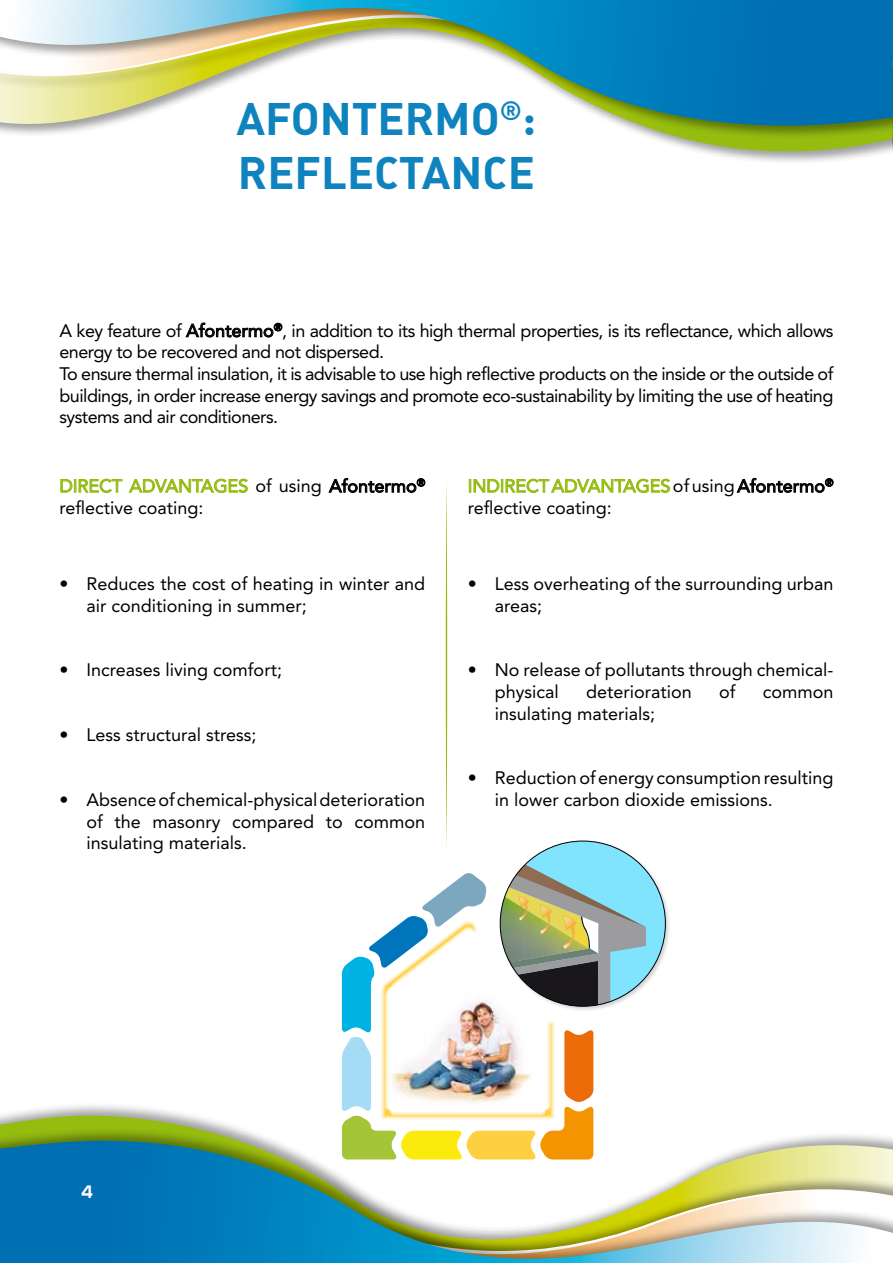
<style>
.page{position:relative;width:893px;height:1263px;background:#fff}
.page>*{position:absolute;margin:0;border:0;box-sizing:border-box;transform-origin:0 0}
.t1{font:45px/54px "DIN Bold Alternate";color:#0e83bd}
.t2{font:18px/21.6px "Avenir LT Std";color:#000}
.t3{font:18px/21.6px "Avenir LT Std";letter-spacing:-.03em;color:#000}
.t4{font:700 18px "Nexa";color:#fff}
.s1{color:#94bc11}
</style>
<div class="page">
<svg style="left:0;top:1105px;width:230px;height:21px"></svg>
<div style="left:0;top:1126px;width:893px;height:137px;background:#000;opacity:.38"></div>
<svg style="left:0;top:1141px;width:893px;height:122px"></svg>
<svg style="left:661px;top:140px;width:231px;height:22px"></svg>
<div style="left:0;top:0;width:892px;height:140px;background:#000;opacity:.38"></div>
<svg style="left:0;top:0;width:892px;height:134px"></svg>
<svg style="left:892px;top:0;width:1px;height:151px"></svg>
<div style="left:499px;top:840px;width:173px;height:172px;background:#000;opacity:.18"></div>
<div style="left:500px;top:841px;width:165px;height:165px;background:#80e4ff;border-radius:50%"></div>
<svg style="left:342px;top:481px;width:304px;height:678px"></svg>
<h1 class="t1" style="left:237px;top:90px;width:301px">AFONTERMO<sup>®</sup>:<br>REFLECTANCE</h1>
<p class="t3" style="left:60px;top:320px;width:775px">A key feature of Afontermo<sup>®</sup>, in addition to its high thermal properties, is its reflectance, which allows energy to be recovered and not dispersed.<br>To ensure thermal insulation, it is advisable to use high reflective products on the inside or the outside of buildings, in order increase energy savings and promote eco-sustainability by limiting the use of heating systems and air conditioners.</p>
<p class="t2" style="left:60px;top:475px;width:367px"><span class="s1">DIRECT ADVANTAGES</span> of using Afontermo<sup>® </sup>reflective coating:</p>
<p class="t2" style="left:87px;top:573px;width:340px;text-indent:-27px">• Reduces the cost of heating in winter and air conditioning in summer;</p>
<p class="t2" style="left:60px;top:659px;width:224px">• Increases living comfort;</p>
<p class="t2" style="left:60px;top:724px;width:199px">• Less structural stress;</p>
<p class="t2" style="left:87px;top:789px;width:340px;text-align:justify;text-indent:-27px">• Absence of chemical-physical deterioration of the masonry compared to common insulating materials.</p>
<p class="t2" style="left:468px;top:475px;width:367px"><span class="s1">INDIRECT ADVANTAGES</span>of using Afontermo<sup>® </sup>reflective coating:</p>
<p class="t2" style="left:495px;top:573px;width:340px;text-indent:-27px">• Less overheating of the surrounding urban areas;</p>
<p class="t2" style="left:495px;top:659px;width:340px;text-indent:-27px">• No release of pollutants through chemical&shy;physical</p>
<p class="t2" style="left:586px;top:681px;width:107px">deterioration</p>
<p class="t2" style="left:719px;top:681px;width:18px">of</p>
<p class="t2" style="left:763px;top:681px;width:72px">common</p>
<p class="t2" style="left:495px;top:703px;width:162px">insulating materials;</p>
<p class="t2" style="left:495px;top:767px;width:340px;text-indent:-27px">• Reduction of energy consumption resulting in lower carbon dioxide emissions.</p>
<p class="t4" style="left:81px;top:1181px;width:14px">4</p>
</div>
